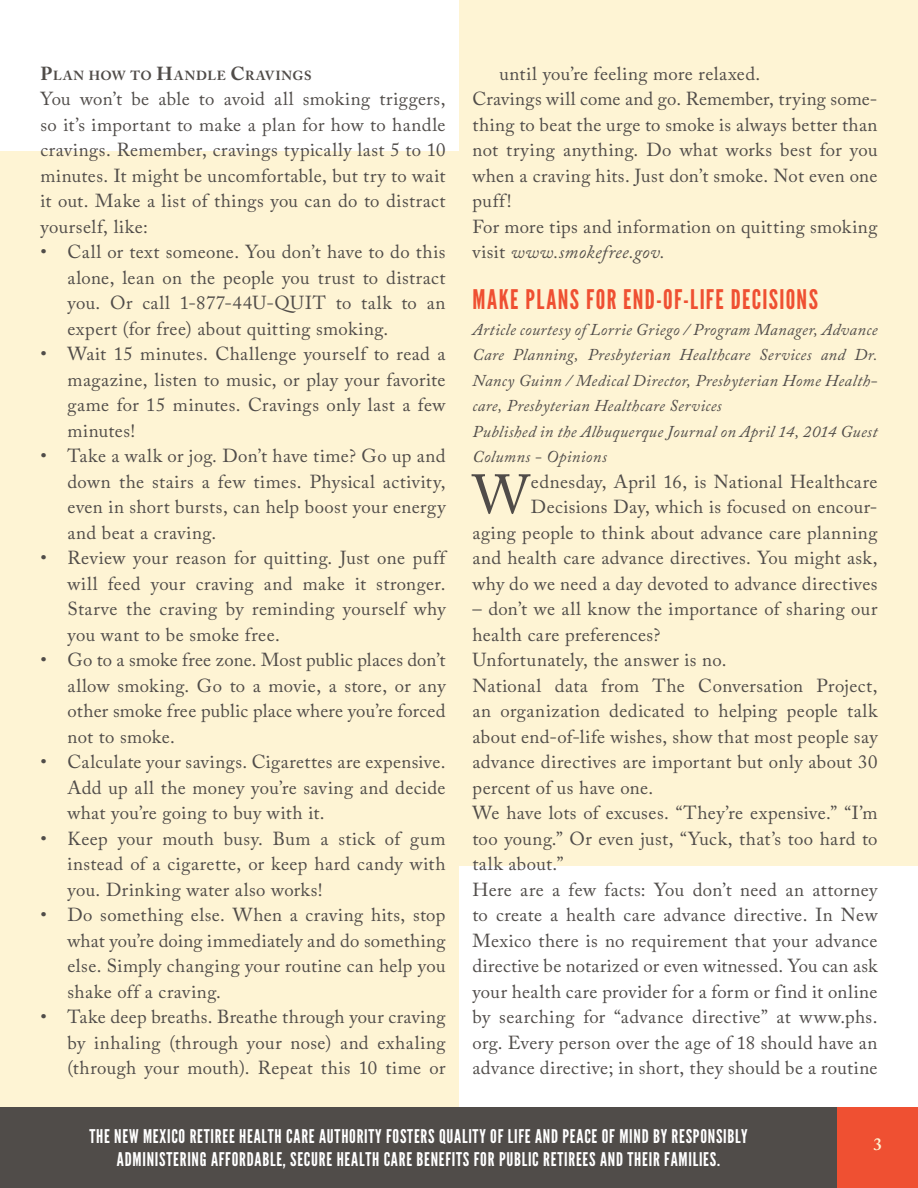
<style>
.page{position:relative;width:918px;height:1188px;background:#fff}
.page>*{position:absolute;margin:0;border:0;box-sizing:border-box;transform-origin:0 0}
.Body_Copy{font:54.6px "Adobe Caslon Pro";color:#504c49}
.Body_Copy-2{font:27px "League Gothic";letter-spacing:.05em;color:#ef5032}
.t1{font:18.9px/22.6px "League Gothic";letter-spacing:.04em;color:#fff;text-align:center}
.Body_Copy-3{font:18.75px/25.5px "Adobe Caslon Pro";letter-spacing:.025em;color:#504c49;text-align:justify}
.t2{font:600 17.25px "Adobe Caslon Pro";color:#fef4d4}
.Body_Copy-4{font:italic 16.5px/25.5px "Adobe Caslon Pro";letter-spacing:.025em;color:#504c49;text-align:justify}
.Body_Copy-5{font:700 13.2px "Adobe Caslon Pro";letter-spacing:.05em;color:#504c49}
.s1{font-size:18.75px}
.s2{font-style:italic}
</style>
<div class="page">
<div style="left:0;top:1107px;width:918px;height:81px;background:#504c49"></div>
<div style="left:837px;top:1107px;width:81px;height:81px;background:#ef5032"></div>
<div style="left:0;top:152px;width:459px;height:955px;background:#fef4d4"></div>
<div style="left:459px;top:0;width:459px;height:866px;background:#fef4d4"></div>
<p class="Body_Copy-5" style="left:40px;top:67px;width:273px"><span class="s1">P</span>LAN HOW TO <span class="s1">H</span>ANDLE <span class="s1">C</span>RAVINGS</p>
<p class="Body_Copy-3" style="left:40px;top:86px;width:407px">You won’t be able to avoid all smoking triggers, so it’s important to make a plan for how to handle cravings. Remember, cravings typically last 5 to 10 minutes. It might be uncomfortable, but try to wait it out. Make a list of things you can do to distract yourself, like:</p>
<p class="Body_Copy-3" style="left:68px;top:239px;width:380px;text-indent:-27px">• Call or text someone. You don’t have to do this alone, lean on the people you trust to distract you. Or call 1-877-44U-QUIT to talk to an expert (for free) about quitting smoking.</p>
<p class="Body_Copy-3" style="left:68px;top:341px;width:380px;text-indent:-27px">• Wait 15 minutes. Challenge yourself to read a magazine, listen to music, or play your favorite game for 15 minutes. Cravings only last a few minutes!</p>
<p class="Body_Copy-3" style="left:68px;top:443px;width:380px;text-indent:-27px">• Take a walk or jog. Don’t have time? Go up and down the stairs a few times. Physical activity, even in short bursts, can help boost your energy and beat a craving.</p>
<p class="Body_Copy-3" style="left:68px;top:545px;width:380px;text-indent:-27px">• Review your reason for quitting. Just one puff will feed your craving and make it stronger.<br>Starve the craving by reminding yourself why you want to be smoke free.</p>
<p class="Body_Copy-3" style="left:68px;top:647px;width:380px;text-indent:-27px">• Go to a smoke free zone. Most public places don’t allow smoking. Go to a movie, a store, or any other smoke free public place where you’re forced not to smoke.</p>
<p class="Body_Copy-3" style="left:68px;top:749px;width:380px;text-indent:-27px">• Calculate your savings. Cigarettes are expensive.<br>Add up all the money you’re saving and decide what you’re going to buy with it.</p>
<p class="Body_Copy-3" style="left:68px;top:825px;width:379px;text-indent:-27px">• Keep your mouth busy. Bum a stick of gum instead of a cigarette, or keep hard candy with you. Drinking water also works!</p>
<p class="Body_Copy-3" style="left:68px;top:902px;width:380px;text-indent:-27px">• Do something else. When a craving hits, stop what you’re doing immediately and do something else. Simply changing your routine can help you shake off a craving.</p>
<p class="Body_Copy-3" style="left:68px;top:1004px;width:380px;text-indent:-27px">• Take deep breaths. Breathe through your craving by inhaling (through your nose) and exhaling (through your mouth). Repeat this 10 time or</p>
<p class="Body_Copy-3" style="left:500px;top:60px;width:262px">until you’re feeling more relaxed.</p>
<p class="Body_Copy-3" style="left:472px;top:86px;width:407px">Cravings will come and go. Remember, trying some&shy;thing to beat the urge to smoke is always better than not trying anything. Do what works best for you when a craving hits. Just don’t smoke. Not even one puff!</p>
<p class="Body_Copy-3" style="left:472px;top:213px;width:406px">For more tips and information on quitting smoking visit <span class="s2">www.smokefree.gov.</span></p>
<p class="Body_Copy-2" style="left:472px;top:284px;width:347px">MAKE PLANS FOR END-OF-LIFE DECISIONS</p>
<p class="Body_Copy-4" style="left:472px;top:316px;width:407px">Article courtesy of Lorrie Griego / Program Manager, Advance Care Planning, Presbyterian Healthcare Services and Dr.<br>Nancy Guinn / Medical Director, Presbyterian Home Health&shy;care, Presbyterian Healthcare Services</p>
<p class="Body_Copy-4" style="left:472px;top:418px;width:407px">Published in the Albuquerque Journal on April 14, 2014 Guest<br>Columns - Opinions</p>
<p class="Body_Copy" style="left:472px;top:462px;width:59px">W</p>
<p class="Body_Copy-3" style="left:472px;top:468px;width:407px;text-align:right">ednesday, April 16, is National Healthcare Decisions Day, which is focused on encour-<br>aging people to think about advance care planning and health care advance directives. You might ask, why do we need a day devoted to advance directives</p>
<p class="Body_Copy-3" style="left:472px;top:596px;width:407px">– don’t we all know the importance of sharing our health care preferences?</p>
<p class="Body_Copy-3" style="left:472px;top:647px;width:256px">Unfortunately, the answer is no.</p>
<p class="Body_Copy-3" style="left:472px;top:672px;width:407px">National data from The Conversation Project, an organization dedicated to helping people talk about end-of-life wishes, show that most people say advance directives are important but only about 30 percent of us have one.</p>
<p class="Body_Copy-3" style="left:472px;top:800px;width:407px">We have lots of excuses. “They’re expensive.” “I’m too young.” Or even just, “Yuck, that’s too hard to talk about.”</p>
<p class="Body_Copy-3" style="left:472px;top:876px;width:407px">Here are a few facts: You don’t need an attorney to create a health care advance directive. In New Mexico there is no requirement that your advance directive be notarized or even witnessed. You can ask your health care provider for a form or find it online by searching for “advance directive” at www.phs. org. Every person over the age of 18 should have an advance directive; in short, they should be a routine</p>
<p class="t1" style="left:89px;top:1125px;width:660px">THE NEW MEXICO RETIREE HEALTH CARE AUTHORITY FOSTERS QUALITY OF LIFE AND PEACE OF MIND BY RESPONSIBLY<br>ADMINISTERING AFFORDABLE, SECURE HEALTH CARE BENEFITS FOR PUBLIC RETIREES AND THEIR FAMILIES.</p>
<p class="t2" style="left:874px;top:1134px;width:10px">3</p>
</div>
